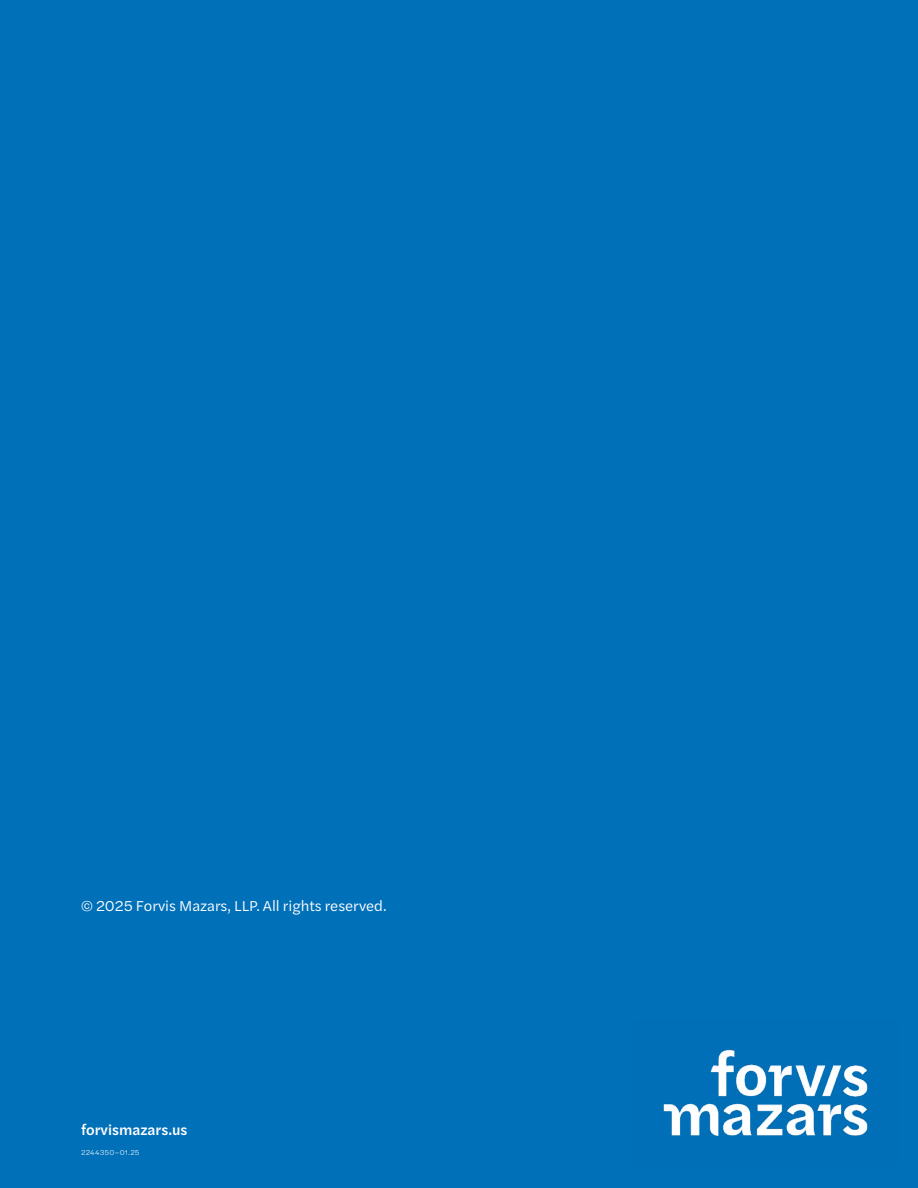
<style>
.page{position:relative;width:918px;height:1188px;background:#0070b9}
.page>*{position:absolute;margin:0;border:0;box-sizing:border-box;transform-origin:0 0}
.t1{font:15px "Halyard Text";color:#fff}
.t2{font:500 15px "Halyard Text";color:#fff}
.t3{font:300 7.5px "Halyard Text";letter-spacing:.03em;color:#fff}
</style>
<div class="page">
<img style="left:663px;top:1049px;width:205px;height:88px">
<p class="t1" style="left:81px;top:895px;width:307px">© 2025 Forvis Mazars, LLP. All rights reserved.</p>
<p class="t2" style="left:81px;top:1119px;width:108px">forvismazars.us</p>
<p class="t3" style="left:81px;top:1147px;width:60px">2244350–01.25</p>
</div>
